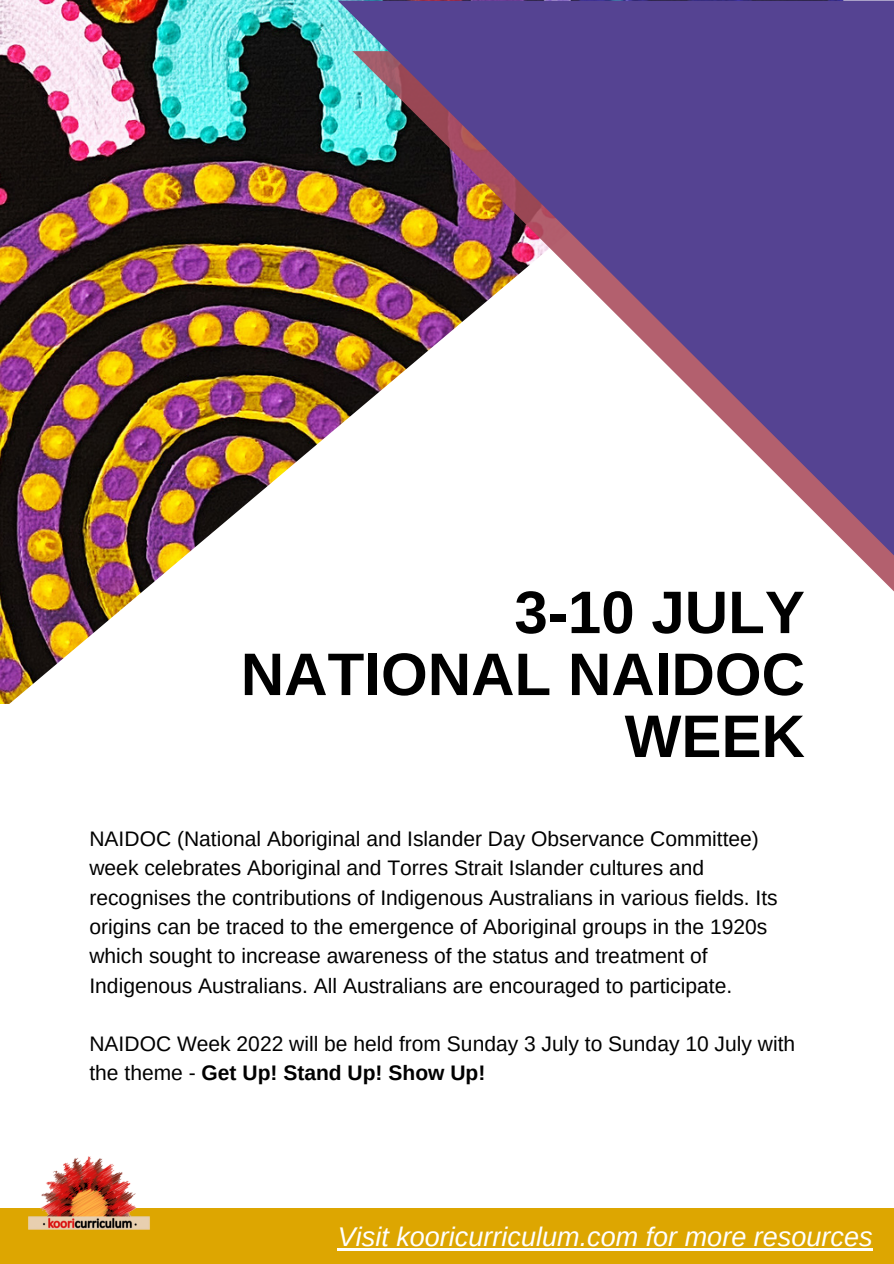
<style>
.page{position:relative;width:894px;height:1264px;background:#fff}
.page>*{position:absolute;margin:0;border:0;box-sizing:border-box;transform-origin:0 0}
.t1{font:700 60px/61.9px "Arimo";color:#000;text-align:right}
.t2{font:italic 27px "Arimo";color:#fff}
.t3{font:21px/29.2px "Arimo";color:#000}
.s1{font-weight:700}
</style>
<div class="page">
<img style="left:4px;top:0;width:889px;height:704px">
<div style="left:0;top:1207px;width:893px;height:56px;background:#dda601"></div>
<svg style="left:352px;top:556px;width:541px;height:36px"></svg>
<svg style="left:337px;top:1px;width:556px;height:555px;fill:#554392"></svg>
<img style="left:18px;top:1156px;width:143px;height:74px">
<hr style="left:338px;top:1247px;width:534px;height:3px;background:#fff">
<h1 class="t1" style="left:241px;top:581px;width:565px">3-10 JULY<br>NATIONAL NAIDOC<br>WEEK</h1>
<p class="t3" style="left:89px;top:824px;width:689px">NAIDOC (National Aboriginal and Islander Day Observance Committee) week celebrates Aboriginal and Torres Strait Islander cultures and recognises the contributions of Indigenous Australians in various fields. Its origins can be traced to the emergence of Aboriginal groups in the 1920s which sought to increase awareness of the status and treatment of Indigenous Australians. All Australians are encouraged to participate.</p>
<p class="t3" style="left:89px;top:1029px;width:707px">NAIDOC Week 2022 will be held from Sunday 3 July to Sunday 10 July with the theme - <span class="s1">Get Up! Stand Up! Show Up!</span></p>
<p class="t2" style="left:338px;top:1221px;width:536px">Visit kooricurriculum.com for more resources</p>
</div>
